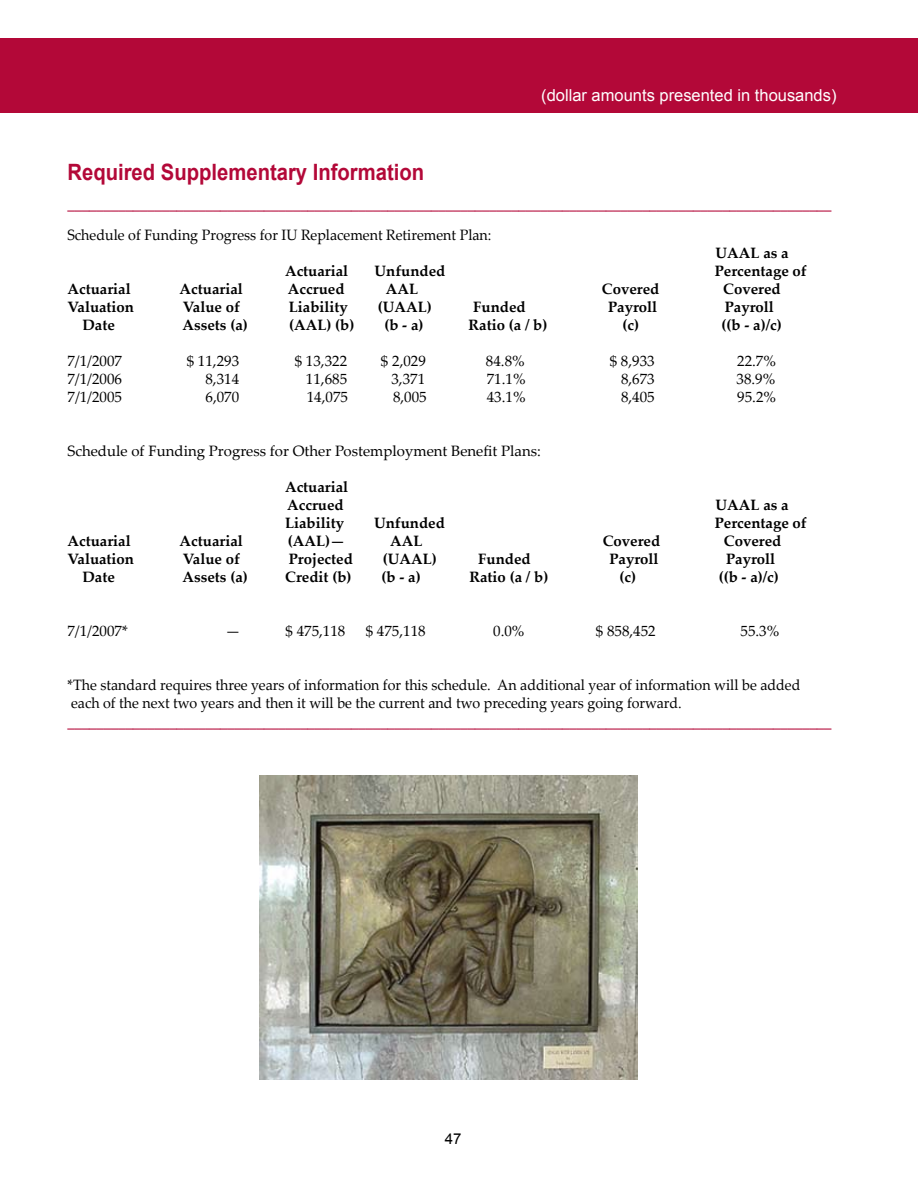
<style>
.page{position:relative;width:918px;height:1188px;background:#fff}
.page>*{position:absolute;margin:0;border:0;box-sizing:border-box;transform-origin:0 0}
.t1{font:700 22.5px "Arial";color:#b30838;scale:.9 1}
.t2{font:700 16.5px "Palatino Linotype";color:#b30838;scale:.9 1}
.t3{font:16.5px "Arial";color:#fff}
.t4{font:700 15px/18px "Palatino Linotype";color:#000}
.t5{font:15px/18px "Palatino Linotype";color:#000;scale:.95 1}
.t6{font:15px "Palatino Linotype";color:#000}
.t7{font:15px "Arial";color:#000}
</style>
<div class="page">
<div style="left:0;top:38px;width:918px;height:74px;background:#b30838"></div>
<img style="left:260px;top:775px;width:378px;height:305px">
<p class="t3" style="left:541px;top:84px;width:297px">(dollar amounts presented in thousands)</p>
<h1 class="t1" style="left:68px;top:157px;width:398px">Required Supplementary Information</h1>
<p class="t2" style="left:68px;top:191px;width:851px">_________________________________________________________________________________________________________</p>
<p class="t5" style="left:68px;top:225px;width:448px">Schedule of Funding Progress for IU Replacement Retirement Plan:</p>
<p class="t4" style="left:716px;top:243px;width:75px">UAAL as a</p>
<p class="t4" style="left:285px;top:261px;width:65px">Actuarial</p>
<p class="t4" style="left:375px;top:261px;width:72px">Unfunded</p>
<p class="t4" style="left:715px;top:261px;width:94px">Percentage of</p>
<p class="t4" style="left:68px;top:279px;width:65px">Actuarial</p>
<p class="t4" style="left:180px;top:279px;width:65px">Actuarial</p>
<p class="t4" style="left:288px;top:279px;width:58px">Accrued</p>
<p class="t4" style="left:386px;top:279px;width:34px">AAL</p>
<p class="t4" style="left:602px;top:279px;width:59px">Covered</p>
<p class="t4" style="left:723px;top:279px;width:59px">Covered</p>
<p class="t4" style="left:68px;top:297px;width:68px">Valuation</p>
<p class="t4" style="left:183px;top:297px;width:59px">Value of</p>
<p class="t4" style="left:289px;top:297px;width:61px">Liability</p>
<p class="t4" style="left:378px;top:297px;width:56px">(UAAL)</p>
<p class="t4" style="left:473px;top:297px;width:54px">Funded</p>
<p class="t4" style="left:608px;top:297px;width:51px">Payroll</p>
<p class="t4" style="left:725px;top:297px;width:51px">Payroll</p>
<p class="t4" style="left:82px;top:315px;width:34px">Date</p>
<p class="t4" style="left:182px;top:315px;width:67px">Assets (a)</p>
<p class="t4" style="left:289px;top:315px;width:67px">(AAL) (b)</p>
<p class="t4" style="left:384px;top:315px;width:41px">(b - a)</p>
<p class="t4" style="left:469px;top:315px;width:80px">Ratio (a / b)</p>
<p class="t4" style="left:622px;top:315px;width:18px">(c)</p>
<p class="t4" style="left:722px;top:315px;width:62px">((b - a)/c)</p>
<p class="t6" style="left:67px;top:350px;width:56px">7/1/2007</p>
<p class="t6" style="left:187px;top:350px;width:54px">$ 11,293</p>
<p class="t6" style="left:295px;top:350px;width:54px">$ 13,322</p>
<p class="t6" style="left:381px;top:350px;width:46px">$ 2,029</p>
<p class="t6" style="left:486px;top:350px;width:40px">84.8%</p>
<p class="t6" style="left:610px;top:350px;width:46px">$ 8,933</p>
<p class="t6" style="left:737px;top:350px;width:40px">22.7%</p>
<p class="t6" style="left:67px;top:368px;width:56px">7/1/2006</p>
<p class="t6" style="left:205px;top:368px;width:35px">8,314</p>
<p class="t6" style="left:306px;top:368px;width:43px">11,685</p>
<p class="t6" style="left:391px;top:368px;width:35px">3,371</p>
<p class="t6" style="left:487px;top:368px;width:40px">71.1%</p>
<p class="t6" style="left:621px;top:368px;width:35px">8,673</p>
<p class="t6" style="left:736px;top:368px;width:40px">38.9%</p>
<p class="t6" style="left:68px;top:386px;width:56px">7/1/2005</p>
<p class="t6" style="left:206px;top:386px;width:35px">6,070</p>
<p class="t6" style="left:307px;top:386px;width:43px">14,075</p>
<p class="t6" style="left:393px;top:386px;width:35px">8,005</p>
<p class="t6" style="left:487px;top:386px;width:40px">43.1%</p>
<p class="t6" style="left:621px;top:386px;width:35px">8,405</p>
<p class="t6" style="left:737px;top:386px;width:40px">95.2%</p>
<p class="t6" style="left:68px;top:440px;width:475px">Schedule of Funding Progress for Other Postemployment Benefit Plans:</p>
<p class="t4" style="left:285px;top:477px;width:65px">Actuarial<br>Accrued</p>
<p class="t4" style="left:716px;top:495px;width:75px">UAAL as a</p>
<p class="t4" style="left:285px;top:513px;width:61px">Liability</p>
<p class="t4" style="left:374px;top:513px;width:72px">Unfunded</p>
<p class="t4" style="left:715px;top:513px;width:94px">Percentage of</p>
<p class="t4" style="left:68px;top:531px;width:65px">Actuarial</p>
<p class="t4" style="left:180px;top:531px;width:65px">Actuarial</p>
<p class="t4" style="left:288px;top:531px;width:59px">(AAL)—</p>
<p class="t4" style="left:390px;top:531px;width:34px">AAL</p>
<p class="t4" style="left:603px;top:531px;width:59px">Covered</p>
<p class="t4" style="left:724px;top:531px;width:59px">Covered</p>
<p class="t4" style="left:68px;top:549px;width:68px">Valuation</p>
<p class="t4" style="left:183px;top:549px;width:59px">Value of</p>
<p class="t4" style="left:289px;top:549px;width:66px">Projected</p>
<p class="t4" style="left:383px;top:549px;width:56px">(UAAL)</p>
<p class="t4" style="left:478px;top:549px;width:54px">Funded</p>
<p class="t4" style="left:609px;top:549px;width:51px">Payroll</p>
<p class="t4" style="left:726px;top:549px;width:51px">Payroll</p>
<p class="t4" style="left:82px;top:567px;width:34px">Date</p>
<p class="t4" style="left:182px;top:567px;width:67px">Assets (a)</p>
<p class="t4" style="left:285px;top:567px;width:68px">Credit (b)</p>
<p class="t4" style="left:382px;top:567px;width:41px">(b - a)</p>
<p class="t4" style="left:469px;top:567px;width:80px">Ratio (a / b)</p>
<p class="t4" style="left:620px;top:567px;width:18px">(c)</p>
<p class="t4" style="left:719px;top:567px;width:62px">((b - a)/c)</p>
<p class="t6" style="left:67px;top:620px;width:62px">7/1/2007*</p>
<p class="t6" style="left:225px;top:620px;width:16px">—</p>
<p class="t6" style="left:285px;top:620px;width:61px">$ 475,118</p>
<p class="t6" style="left:366px;top:620px;width:62px">$ 475,118</p>
<p class="t6" style="left:493px;top:620px;width:33px">0.0%</p>
<p class="t6" style="left:596px;top:620px;width:61px">$ 858,452</p>
<p class="t6" style="left:741px;top:620px;width:40px">55.3%</p>
<p class="t5" style="left:68px;top:675px;width:773px">*The standard requires three years of information for this schedule. An additional year of information will be added each of the next two years and then it will be the current and two preceding years going forward.</p>
<p class="t2" style="left:68px;top:710px;width:851px">_________________________________________________________________________________________________________</p>
<p class="t7" style="left:445px;top:1129px;width:18px">47</p>
</div>
